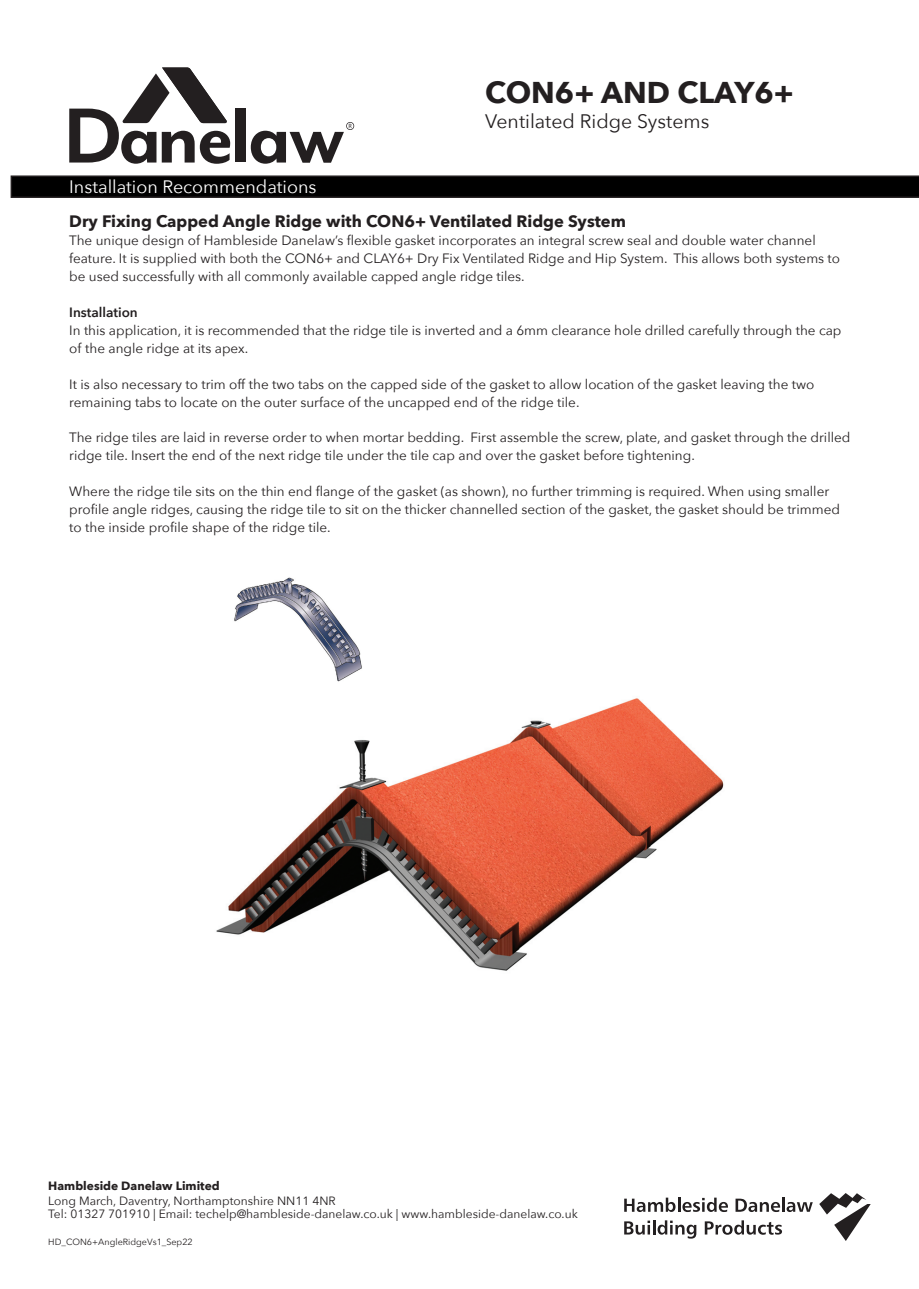
<style>
.page{position:relative;width:919px;height:1289px;background:#fff}
.page>*{position:absolute;margin:0;border:0;box-sizing:border-box;transform-origin:0 0}
.t1{font:700 30px "Avenir Next";color:#231f20}
.t2{font:19.5px "Avenir Next";color:#231f20}
.t3{font:18px "Avenir Next";color:#fff}
.t4{font:700 16.5px "Avenir Next";color:#231f20}
.t5{font:13.5px/18px "Avenir Next";color:#231f20}
.t6{font:600 13.5px "Avenir Next";color:#231f20}
.t7{font:12px "Avenir Next";color:#231f20}
.t8{font:700 12px "Avenir Next";color:#231f20}
.t9{font:9px "Avenir Next";color:#231f20}
</style>
<div class="page">
<svg style="left:11px;top:175px;width:907px;height:23px;background:#0a0909"></svg>
<svg style="left:69px;top:67px;width:161px;height:97px"></svg>
<div style="left:235px;top:108px;width:10px;height:54px;background:#231f20"></div>
<svg style="left:251px;top:122px;width:103px;height:42px"></svg>
<svg style="left:624px;top:1197px;width:51px;height:14px"></svg>
<hr style="left:677px;top:1197px;width:3px;height:14px;background:#231f20">
<svg style="left:682px;top:1197px;width:46px;height:14px"></svg>
<svg style="left:735px;top:1197px;width:77px;height:14px"></svg>
<svg style="left:624px;top:1220px;width:26px;height:14px"></svg>
<hr style="left:652px;top:1220px;width:3px;height:14px;background:#231f20">
<svg style="left:657px;top:1220px;width:39px;height:18px"></svg>
<svg style="left:704px;top:1220px;width:78px;height:14px"></svg>
<svg style="left:819px;top:1193px;width:51px;height:47px"></svg>
<img style="left:216px;top:698px;width:508px;height:273px">
<img style="left:234px;top:577px;width:128px;height:105px">
<svg style="left:343px;top:816px;width:6px;height:6px"></svg>
<p class="t3" style="left:69px;top:172px;width:249px">Installation Recommendations</p>
<p class="t1" style="left:485px;top:66px;width:310px">CON6+ AND CLAY6+</p>
<p class="t2" style="left:485px;top:105px;width:226px">Ventilated Ridge Systems</p>
<p class="t4" style="left:69px;top:207px;width:558px">Dry Fixing Capped Angle Ridge with CON6+ Ventilated Ridge System</p>
<p class="t5" style="left:69px;top:231px;width:772px">The unique design of Hambleside Danelaw’s flexible gasket incorporates an integral screw seal and double water channel feature. It is supplied with both the CON6+ and CLAY6+ Dry Fix Ventilated Ridge and Hip System. This allows both systems to be used successfully with all commonly available capped angle ridge tiles.</p>
<p class="t6" style="left:69px;top:301px;width:70px">Installation</p>
<p class="t5" style="left:69px;top:321px;width:773px">In this application, it is recommended that the ridge tile is inverted and a 6mm clearance hole drilled carefully through the cap of the angle ridge at its apex.</p>
<p class="t5" style="left:69px;top:375px;width:746px">It is also necessary to trim off the two tabs on the capped side of the gasket to allow location of the gasket leaving the two remaining tabs to locate on the outer surface of the uncapped end of the ridge tile.</p>
<p class="t5" style="left:69px;top:428px;width:782px">The ridge tiles are laid in reverse order to when mortar bedding. First assemble the screw, plate, and gasket through the drilled ridge tile. Insert the end of the next ridge tile under the tile cap and over the gasket before tightening.</p>
<p class="t5" style="left:69px;top:482px;width:772px">Where the ridge tile sits on the thin end flange of the gasket (as shown), no further trimming is required. When using smaller profile angle ridges, causing the ridge tile to sit on the thicker channelled section of the gasket, the gasket should be trimmed to the inside profile shape of the ridge tile.</p>
<p class="t8" style="left:48px;top:1175px;width:173px">Hambleside Danelaw Limited</p>
<p class="t7" style="left:48px;top:1190px;width:289px">Long March, Daventry, Northamptonshire NN11 4NR</p>
<p class="t7" style="left:48px;top:1203px;width:531px">Tel: 01327 701910 | Email: techelp@hambleside-danelaw.co.uk | www.hambleside-danelaw.co.uk</p>
<p class="t9" style="left:48px;top:1234px;width:146px">HD_CON6+AngleRidgeVs1_Sep22</p>
</div>
